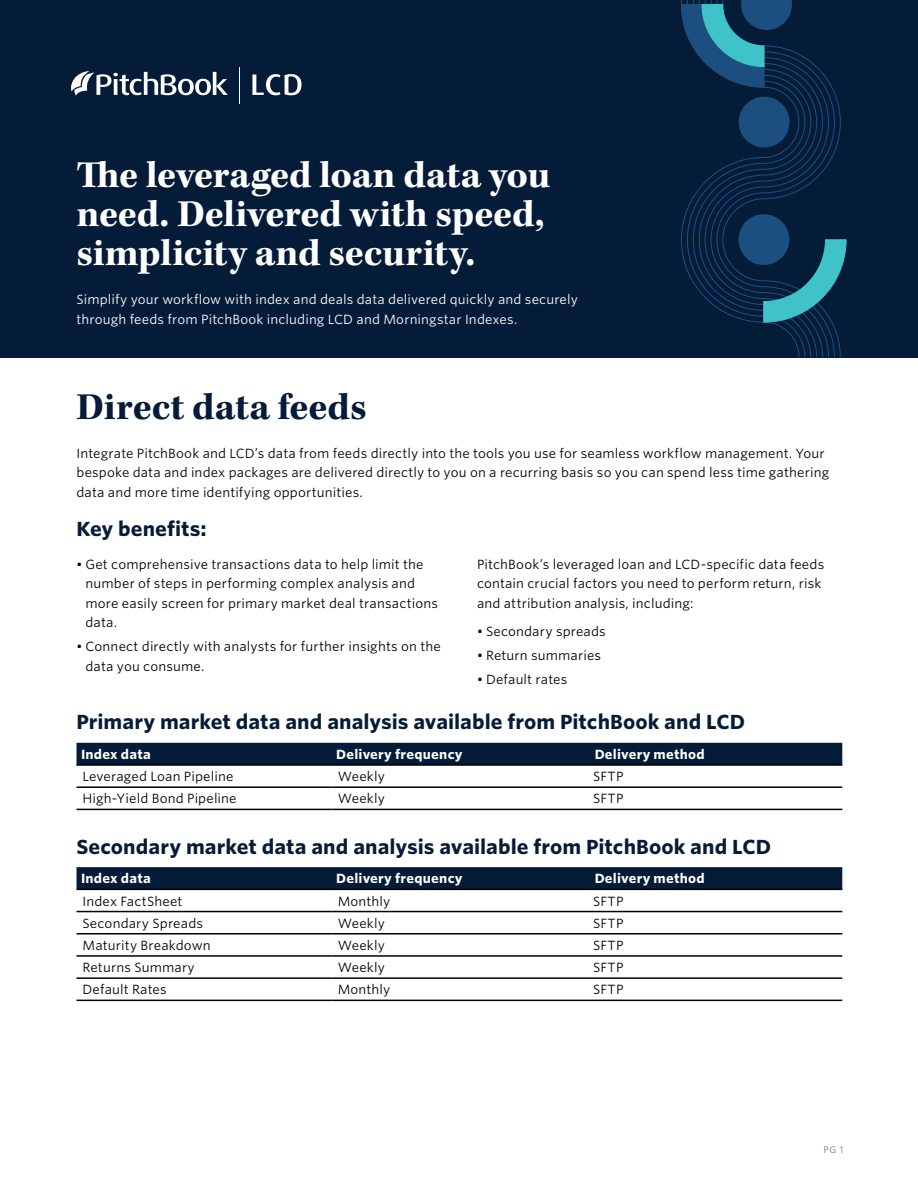
<style>
.page{position:relative;width:918px;height:1188px;background:#fff}
.page>*{position:absolute;margin:0;border:0;box-sizing:border-box;transform-origin:0 0}
.t1{font:700 39px/39px "Kepler Std";letter-spacing:-.005em;color:#fff}
.t2{font:700 39px "Kepler Std";color:#051c38}
.t3{font:700 19.5px "Whitney S Sm";color:#051c38}
.t4{font:12.75px/19.5px "Whitney S Sm";letter-spacing:.01em;color:#000}
.t5{font:12.75px/19.5px "Whitney S Sm";letter-spacing:.01em;color:#fff}
.t6{font:700 12.75px "Whitney S Sm";letter-spacing:.015em;color:#fff}
.t7{font:9px "Whitney S Sm";color:#797670}
</style>
<div class="page">
<div style="left:0;top:0;width:918px;height:357px;background:#051c38"></div>
<svg style="left:681px;top:51px;width:160px;height:306px"></svg>
<div style="left:739px;top:97px;width:51px;height:50px;background:#1c4f80;border-radius:50%"></div>
<div style="left:738px;top:214px;width:51px;height:51px;background:#1c4f80;border-radius:50%"></div>
<svg style="left:763px;top:239px;width:83px;height:84px"></svg>
<svg style="left:681px;top:0;width:111px;height:87px"></svg>
<svg style="left:71px;top:71px;width:157px;height:25px"></svg>
<hr style="left:240px;top:67px;width:1px;height:37px;background:#fff">
<svg style="left:252px;top:74px;width:50px;height:21px"></svg>
<div style="left:76px;top:743px;width:766px;height:21px;background:#051c38"></div>
<hr style="left:76px;top:764px;width:256px;height:2px;background:#000">
<hr style="left:332px;top:764px;width:255px;height:2px;background:#000">
<hr style="left:587px;top:764px;width:255px;height:2px;background:#000">
<hr style="left:76px;top:786px;width:256px;height:2px;background:#000">
<hr style="left:332px;top:786px;width:255px;height:2px;background:#000">
<hr style="left:587px;top:786px;width:255px;height:2px;background:#000">
<hr style="left:76px;top:809px;width:256px;height:1px;background:#000">
<hr style="left:332px;top:809px;width:255px;height:1px;background:#000">
<hr style="left:587px;top:809px;width:255px;height:1px;background:#000">
<svg style="left:76px;top:867px;width:766px;height:22px;background:#061d38"></svg>
<hr style="left:76px;top:911px;width:256px;height:1px;background:#000">
<hr style="left:332px;top:911px;width:255px;height:1px;background:#000">
<hr style="left:587px;top:911px;width:255px;height:1px;background:#000">
<hr style="left:76px;top:933px;width:256px;height:1px;background:#000">
<hr style="left:332px;top:933px;width:255px;height:1px;background:#000">
<hr style="left:587px;top:933px;width:255px;height:1px;background:#000">
<hr style="left:76px;top:955px;width:256px;height:2px;background:#000">
<hr style="left:332px;top:955px;width:255px;height:2px;background:#000">
<hr style="left:587px;top:955px;width:255px;height:2px;background:#000">
<hr style="left:76px;top:977px;width:256px;height:2px;background:#000">
<hr style="left:332px;top:977px;width:255px;height:2px;background:#000">
<hr style="left:587px;top:977px;width:255px;height:2px;background:#000">
<hr style="left:76px;top:1000px;width:256px;height:1px;background:#000">
<hr style="left:332px;top:1000px;width:255px;height:1px;background:#000">
<hr style="left:587px;top:1000px;width:255px;height:1px;background:#000">
<hr style="left:76px;top:889px;width:256px;height:1px;background:#000">
<hr style="left:332px;top:889px;width:255px;height:1px;background:#000">
<hr style="left:587px;top:889px;width:255px;height:1px;background:#000">
<h1 class="t1" style="left:76px;top:157px;width:475px">The leveraged loan data you need. Delivered with speed, simplicity and security.</h1>
<p class="t5" style="left:76px;top:290px;width:503px">Simplify your workflow with index and deals data delivered quickly and securely through feeds from PitchBook including LCD and Morningstar Indexes.</p>
<h1 class="t2" style="left:76px;top:384px;width:292px">Direct data feeds</h1>
<p class="t4" style="left:76px;top:443px;width:754px">Integrate PitchBook and LCD’s data from feeds directly into the tools you use for seamless workflow management. Your bespoke data and index packages are delivered directly to you on a recurring basis so you can spend less time gathering data and more time identifying opportunities.</p>
<h2 class="t3" style="left:76px;top:515px;width:132px">Key benefits:</h2>
<p class="t4" style="left:86px;top:554px;width:354px;text-indent:-9px">• Get comprehensive transactions data to help limit the number of steps in performing complex analysis and more easily screen for primary market deal transactions data.</p>
<p class="t4" style="left:86px;top:637px;width:357px;text-indent:-9px">• Connect directly with analysts for further insights on the data you consume.</p>
<p class="t4" style="left:477px;top:554px;width:349px">PitchBook’s leveraged loan and LCD-specific data feeds contain crucial factors you need to perform return, risk and attribution analysis, including:</p>
<p class="t4" style="left:477px;top:622px;width:130px">• Secondary spreads</p>
<p class="t4" style="left:477px;top:646px;width:126px">• Return summaries</p>
<p class="t4" style="left:477px;top:670px;width:92px">• Default rates</p>
<h2 class="t3" style="left:76px;top:708px;width:670px">Primary market data and analysis available from PitchBook and LCD</h2>
<p class="t6" style="left:81px;top:745px;width:71px">Index data</p>
<p class="t6" style="left:336px;top:745px;width:128px">Delivery frequency</p>
<p class="t6" style="left:595px;top:745px;width:112px">Delivery method</p>
<p class="t4" style="left:82px;top:767px;width:153px">Leveraged Loan Pipeline</p>
<p class="t4" style="left:338px;top:767px;width:49px">Weekly</p>
<p class="t4" style="left:593px;top:767px;width:32px">SFTP</p>
<p class="t4" style="left:82px;top:789px;width:156px">High-Yield Bond Pipeline</p>
<p class="t4" style="left:338px;top:789px;width:49px">Weekly</p>
<p class="t4" style="left:593px;top:789px;width:32px">SFTP</p>
<h2 class="t3" style="left:76px;top:833px;width:696px">Secondary market data and analysis available from PitchBook and LCD</h2>
<p class="t6" style="left:81px;top:870px;width:71px">Index data</p>
<p class="t6" style="left:336px;top:870px;width:128px">Delivery frequency</p>
<p class="t6" style="left:595px;top:870px;width:112px">Delivery method</p>
<p class="t4" style="left:82px;top:891px;width:102px">Index FactSheet</p>
<p class="t4" style="left:338px;top:891px;width:54px">Monthly</p>
<p class="t4" style="left:593px;top:891px;width:32px">SFTP</p>
<p class="t4" style="left:82px;top:913px;width:122px">Secondary Spreads</p>
<p class="t4" style="left:338px;top:913px;width:49px">Weekly</p>
<p class="t4" style="left:593px;top:913px;width:32px">SFTP</p>
<p class="t4" style="left:82px;top:935px;width:130px">Maturity Breakdown</p>
<p class="t4" style="left:338px;top:935px;width:49px">Weekly</p>
<p class="t4" style="left:593px;top:935px;width:32px">SFTP</p>
<p class="t4" style="left:82px;top:958px;width:114px">Returns Summary</p>
<p class="t4" style="left:338px;top:958px;width:49px">Weekly</p>
<p class="t4" style="left:593px;top:958px;width:32px">SFTP</p>
<p class="t4" style="left:82px;top:980px;width:86px">Default Rates</p>
<p class="t4" style="left:338px;top:980px;width:54px">Monthly</p>
<p class="t4" style="left:593px;top:980px;width:32px">SFTP</p>
<p class="t7" style="left:823px;top:1143px;width:22px">PG 1</p>
</div>
